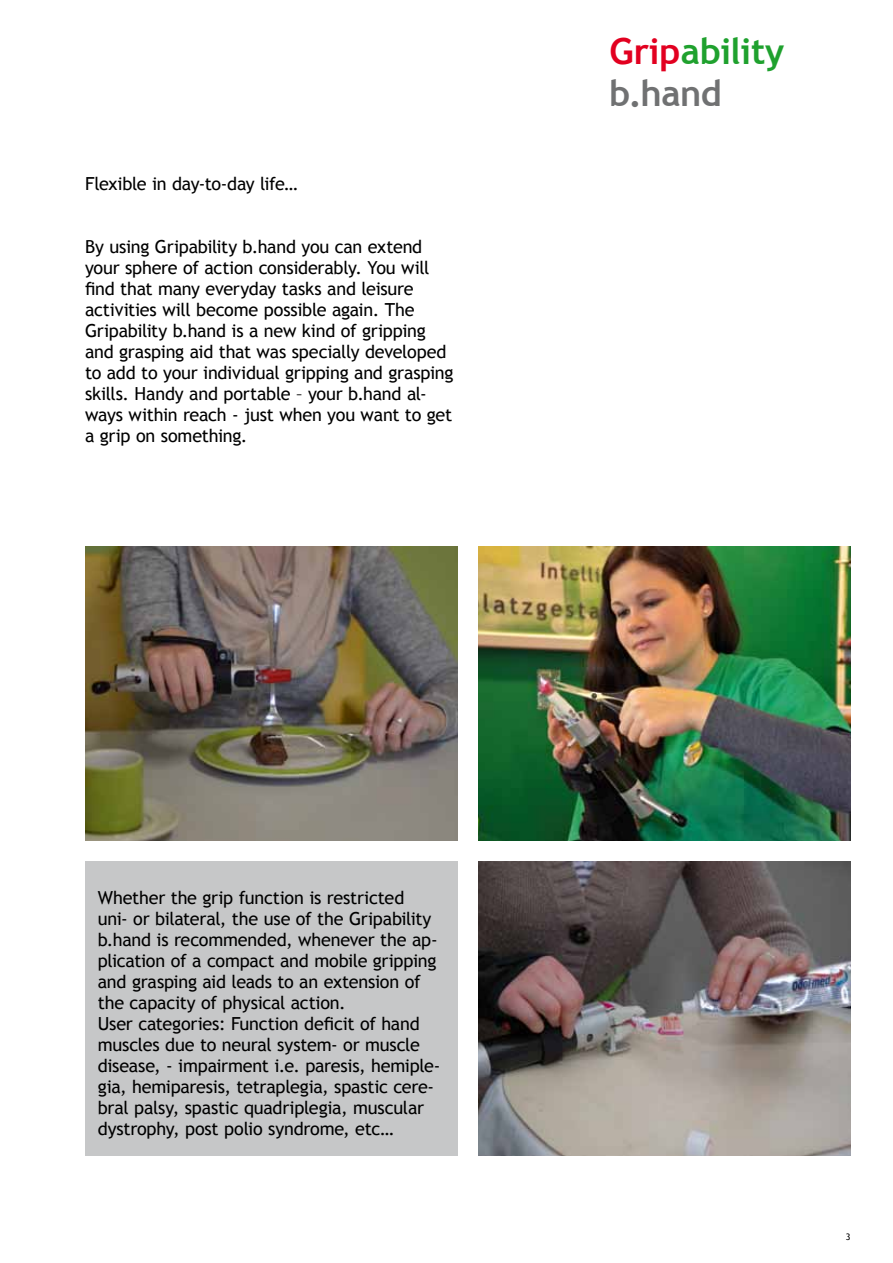
<style>
.page{position:relative;width:893px;height:1263px;background:#fff}
.page>*{position:absolute;margin:0;border:0;box-sizing:border-box;transform-origin:0 0}
.t1{font:700 36px/42px "Trebuchet MS";letter-spacing:-.01em;color:#1fa12e}
.t2{font:18px/21px "Trebuchet MS";letter-spacing:-.015em;color:#000}
.t3{font:9px "Trebuchet MS";color:#000}
.s1{color:#e20020}
.s2{color:#707172}
</style>
<div class="page">
<div style="left:85px;top:861px;width:372px;height:294px;background:#c6c7c8"></div>
<img style="left:478px;top:861px;width:372px;height:294px">
<img style="left:85px;top:547px;width:372px;height:294px">
<img style="left:478px;top:547px;width:372px;height:294px">
<p class="t2" style="left:85px;top:173px;width:214px">Flexible in day-to-day life…</p>
<p class="t2" style="left:85px;top:236px;width:370px">By using Gripability b.hand you can extend your sphere of action considerably. You will find that many everyday tasks and leisure activities will become possible again. The Gripability b.hand is a new kind of gripping and grasping aid that was specially developed to add to your individual gripping and grasping skills. Handy and portable – your b.hand al&shy;ways within reach - just when you want to get a grip on something.</p>
<h1 class="t1" style="left:609px;top:30px;width:176px"><span class="s1">Grip</span>ability <span class="s2">b.hand</span></h1>
<p class="t2" style="left:98px;top:887px;width:341px">Whether the grip function is restricted uni- or bilateral, the use of the Gripability b.hand is recommended, whenever the ap&shy;plication of a compact and mobile gripping and grasping aid leads to an extension of the capacity of physical action.</p>
<p class="t2" style="left:98px;top:1013px;width:344px">User categories: Function deficit of hand muscles due to neural system- or muscle disease, - impairment i.e. paresis, hemiple&shy;gia, hemiparesis, tetraplegia, spastic cere&shy;bral palsy, spastic quadriplegia, muscular dystrophy, post polio syndrome, etc…</p>
<p class="t3" style="left:846px;top:1231px;width:6px">3</p>
</div>
